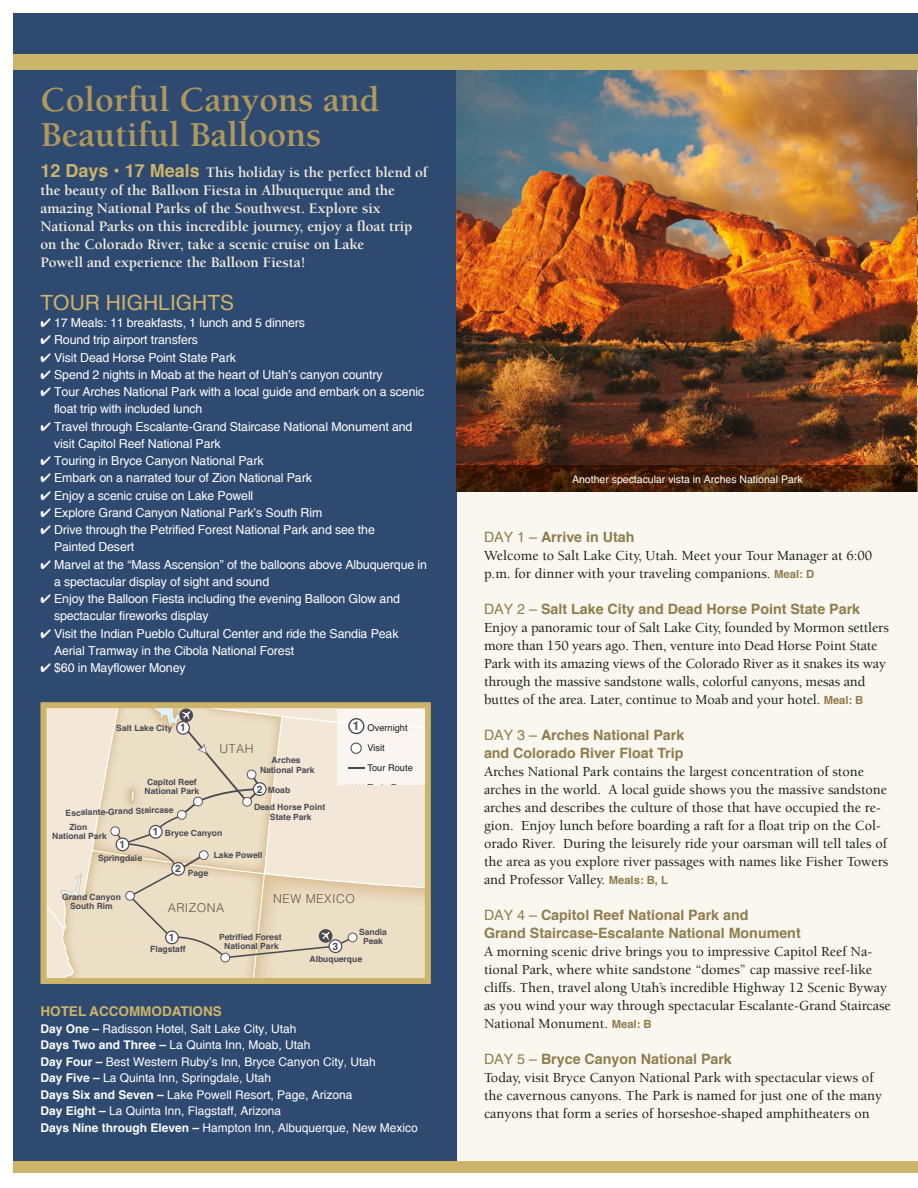
<style>
.page{position:relative;width:918px;height:1188px;background:#fff}
.page>*{position:absolute;margin:0;border:0;box-sizing:border-box;transform-origin:0 0}
.t1{font:700 36px "Berkeley";color:#b0985d}
.t2{font:21px "Helvetica";color:#cdb46b}
.t3{font:700 15px "Berkeley";letter-spacing:-.005em;color:#f3eddf}
.t4{font:500 14.25px/18px "Berkeley";color:#1d1d1b}
.t5{font:700 14.25px/18px "Helvetica";color:#8e7c4b}
.t6{font:700 13.5px "Helvetica";color:#cdb46b}
.t7{font:12.3px "Helvetica";letter-spacing:-.01em;color:#fff}
.t8{font:300 12.15px "Helvetica";letter-spacing:.04em;color:#645647}
.t9{font:12px/16.5px "Helvetica";color:#fff}
.t10{font:10.5px "Helvetica";color:#fff}
.t11{font:700 10.2px "Helvetica";color:#4a4a53}
.t12{font:9.3px/20px "Helvetica";color:#1d1d1b}
.t13{font:700 8.55px/9.1px "Helvetica";color:#4a4a53;text-align:center}
.s1{font-family:"Helvetica";font-size:18px;color:#cdb46b}
.s2{font-weight:700;font-size:12px;color:#4a4a53}
.s3{font-weight:700}
.s4{font-weight:400}
.s5{font-family:"Helvetica";font-weight:700;font-size:11.25px;color:#8e7c4b}
</style>
<div class="page">
<div style="left:215px;top:14px;width:703px;height:1159px;background:#faf7f0"></div>
<div style="left:14px;top:14px;width:443px;height:1159px;background:#2f4a70"></div>
<div style="left:40px;top:702px;width:391px;height:282px;border:6px solid #cdb46b"></div>
<div style="left:14px;top:1161px;width:904px;height:12px;background:#cdb46b"></div>
<div style="left:14px;top:14px;width:904px;height:40px;background:#2f4a70"></div>
<img style="left:457px;top:70px;width:461px;height:395px">
<div style="left:14px;top:54px;width:904px;height:16px;background:#cdb46b"></div>
<img style="left:457px;top:465px;width:460px;height:26px">
<svg style="left:917px;top:465px;width:1px;height:26px"></svg>
<svg style="left:46px;top:708px;width:379px;height:270px;background:#ebdfca"></svg>
<h1 class="t1" style="left:40px;top:86px;width:341px">Colorful Canyons and</h1>
<h1 class="t1" style="left:40px;top:120px;width:283px">Beautiful Balloons</h1>
<p class="t3" style="left:40px;top:166px;width:389px"><span class="s1">12 Days • 17 Meals</span> This holiday is the perfect blend of</p>
<p class="t3" style="left:41px;top:184px;width:356px">the beauty of the Balloon Fiesta in Albuquerque and the</p>
<p class="t3" style="left:41px;top:202px;width:342px">amazing National Parks of the Southwest. Explore six</p>
<p class="t3" style="left:41px;top:220px;width:374px">National Parks on this incredible journey, enjoy a float trip</p>
<p class="t3" style="left:41px;top:238px;width:325px">on the Colorado River, take a scenic cruise on Lake</p>
<p class="t3" style="left:41px;top:256px;width:266px">Powell and experience the Balloon Fiesta!</p>
<h2 class="t2" style="left:40px;top:290px;width:195px">TOUR HIGHLIGHTS</h2>
<p class="t7" style="left:40px;top:316px;width:266px">✔ 17 Meals: 11 breakfasts, 1 lunch and 5 dinners</p>
<p class="t7" style="left:40px;top:333px;width:159px">✔ Round trip airport transfers</p>
<p class="t7" style="left:40px;top:350px;width:197px">✔ Visit Dead Horse Point State Park</p>
<p class="t7" style="left:40px;top:367px;width:344px">✔ Spend 2 nights in Moab at the heart of Utah’s canyon country</p>
<p class="t7" style="left:40px;top:385px;width:385px">✔ Tour Arches National Park with a local guide and embark on a scenic</p>
<p class="t7" style="left:54px;top:402px;width:150px">float trip with included lunch</p>
<p class="t7" style="left:40px;top:419px;width:374px">✔ Travel through Escalante-Grand Staircase National Monument and</p>
<p class="t7" style="left:54px;top:436px;width:168px">visit Capitol Reef National Park</p>
<p class="t7" style="left:40px;top:454px;width:225px">✔ Touring in Bryce Canyon National Park</p>
<p class="t7" style="left:40px;top:471px;width:273px">✔ Embark on a narrated tour of Zion National Park</p>
<p class="t7" style="left:40px;top:488px;width:214px">✔ Enjoy a scenic cruise on Lake Powell</p>
<p class="t7" style="left:40px;top:505px;width:283px">✔ Explore Grand Canyon National Park’s South Rim</p>
<p class="t7" style="left:40px;top:523px;width:336px">✔ Drive through the Petrified Forest National Park and see the</p>
<p class="t7" style="left:54px;top:540px;width:82px">Painted Desert</p>
<p class="t7" style="left:40px;top:557px;width:388px">✔ Marvel at the “Mass Ascension” of the balloons above Albuquerque in</p>
<p class="t7" style="left:54px;top:574px;width:217px">a spectacular display of sight and sound</p>
<p class="t7" style="left:40px;top:592px;width:361px">✔ Enjoy the Balloon Fiesta including the evening Balloon Glow and</p>
<p class="t7" style="left:54px;top:609px;width:156px">spectacular fireworks display</p>
<p class="t7" style="left:40px;top:626px;width:360px">✔ Visit the Indian Pueblo Cultural Center and ride the Sandia Peak</p>
<p class="t7" style="left:54px;top:643px;width:242px">Aerial Tramway in the Cibola National Forest</p>
<p class="t7" style="left:40px;top:661px;width:147px">✔ $60 in Mayflower Money</p>
<p class="t13" style="left:116px;top:724px;width:57px">Salt Lake City</p>
<p class="t11" style="left:180px;top:724px;width:7px">1</p>
<p class="t8" style="left:220px;top:744px;width:35px">UTAH</p>
<p class="t13" style="left:260px;top:757px;width:56px">Arches<br>National Park</p>
<p class="t13" style="left:145px;top:778px;width:56px;text-align:left">Capitol Reef<br>National Park</p>
<p class="t13" style="left:65px;top:809px;width:110px;rotate:-2deg">Escalante-Grand Staircase</p>
<p class="t13" style="left:98px;top:854px;width:46px">Springdale</p>
<p class="t11" style="left:257px;top:785px;width:7px">2</p>
<p class="t13" style="left:254px;top:782px;width:73px;line-height:17.4px;text-align:left;text-indent:14px">Moab<br>Dead Horse Point</p>
<p class="t13" style="left:270px;top:813px;width:43px">State Park</p>
<p class="t13" style="left:52px;top:823px;width:56px">Zion<br>National Park</p>
<p class="t11" style="left:153px;top:828px;width:7px">1</p>
<p class="t13" style="left:165px;top:829px;width:59px">Bryce Canyon</p>
<p class="t11" style="left:119px;top:841px;width:7px">1</p>
<p class="t13" style="left:214px;top:851px;width:50px">Lake Powell</p>
<p class="t11" style="left:175px;top:865px;width:7px">2</p>
<p class="t13" style="left:188px;top:870px;width:22px">Page</p>
<p class="t12" style="left:368px;top:719px;width:47px;text-indent:-15px"><span class="s2">1</span> Overnight<br>Visit<br>Tour Route<br>TiR</p>
<p class="t13" style="left:62px;top:893px;width:60px">Grand Canyon<br>South Rim</p>
<p class="t8" style="left:273px;top:894px;width:83px">NEW MEXICO</p>
<p class="t11" style="left:332px;top:942px;width:7px">3</p>
<p class="t8" style="left:168px;top:903px;width:58px">ARIZONA</p>
<p class="t13" style="left:359px;top:928px;width:29px">Sandia<br>Peak</p>
<p class="t13" style="left:219px;top:933px;width:64px">Petrified Forest<br>National Park</p>
<p class="t11" style="left:169px;top:934px;width:7px">1</p>
<p class="t13" style="left:150px;top:946px;width:37px">Flagstaff</p>
<p class="t13" style="left:310px;top:955px;width:54px">Albuquerque</p>
<p class="t6" style="left:40px;top:1006px;width:183px">HOTEL ACCOMMODATIONS</p>
<p class="t9" style="left:40px;top:1020px;width:379px"><span class="s3">Day One –</span> Radisson Hotel, Salt Lake City, Utah<br><span class="s3">Days Two and Three –</span> La Quinta Inn, Moab, Utah<br><span class="s3">Day Four –</span> Best Western Ruby’s Inn, Bryce Canyon City, Utah<br><span class="s3">Day Five –</span> La Quinta Inn, Springdale, Utah<br><span class="s3">Days Six and Seven –</span> Lake Powell Resort, Page, Arizona<br><span class="s3">Day Eight –</span> La Quinta Inn, Flagstaff, Arizona<br><span class="s3">Days Nine through Eleven –</span> Hampton Inn, Albuquerque, New Mexico</p>
<p class="t10" style="left:572px;top:473px;width:232px">Another spectacular vista in Arches National Park</p>
<p class="t5" style="left:484px;top:529px;width:152px"><span class="s4">DAY 1 –</span> Arrive in Utah</p>
<p class="t4" style="left:484px;top:548px;width:390px">Welcome to Salt Lake City, Utah. Meet your Tour Manager at 6:00 p.m. for dinner with your traveling companions. <span class="s5">Meal: D</span></p>
<p class="t5" style="left:484px;top:601px;width:378px"><span class="s4">DAY 2 –</span> Salt Lake City and Dead Horse Point State Park</p>
<p class="t4" style="left:484px;top:620px;width:407px">Enjoy a panoramic tour of Salt Lake City, founded by Mormon settlers more than 150 years ago. Then, venture into Dead Horse Point State Park with its amazing views of the Colorado River as it snakes its way through the massive sandstone walls, colorful canyons, mesas and buttes of the area. Later, continue to Moab and your hotel. <span class="s5">Meal: B</span></p>
<p class="t5" style="left:484px;top:727px;width:202px"><span class="s4">DAY 3 –</span> Arches National Park and Colorado River Float Trip</p>
<p class="t4" style="left:484px;top:764px;width:406px">Arches National Park contains the largest concentration of stone arches in the world. A local guide shows you the massive sandstone arches and describes the culture of those that have occupied the re&shy;gion. Enjoy lunch before boarding a raft for a float trip on the Col&shy;orado River. During the leisurely ride your oarsman will tell tales of the area as you explore river passages with names like Fisher Towers and Professor Valley. <span class="s5">Meals: B, L</span></p>
<p class="t5" style="left:484px;top:907px;width:318px"><span class="s4">DAY 4 –</span> Capitol Reef National Park and<br>Grand Staircase-Escalante National Monument</p>
<p class="t4" style="left:484px;top:944px;width:408px">A morning scenic drive brings you to impressive Capitol Reef Na&shy;tional Park, where white sandstone “domes” cap massive reef-like cliffs. Then, travel along Utah’s incredible Highway 12 Scenic Byway as you wind your way through spectacular Escalante-Grand Staircase National Monument. <span class="s5">Meal: B</span></p>
<p class="t5" style="left:484px;top:1051px;width:249px"><span class="s4">DAY 5 –</span> Bryce Canyon National Park</p>
<p class="t4" style="left:484px;top:1070px;width:399px">Today, visit Bryce Canyon National Park with spectacular views of the cavernous canyons. The Park is named for just one of the many canyons that form a series of horseshoe-shaped amphitheaters on</p>
</div>
